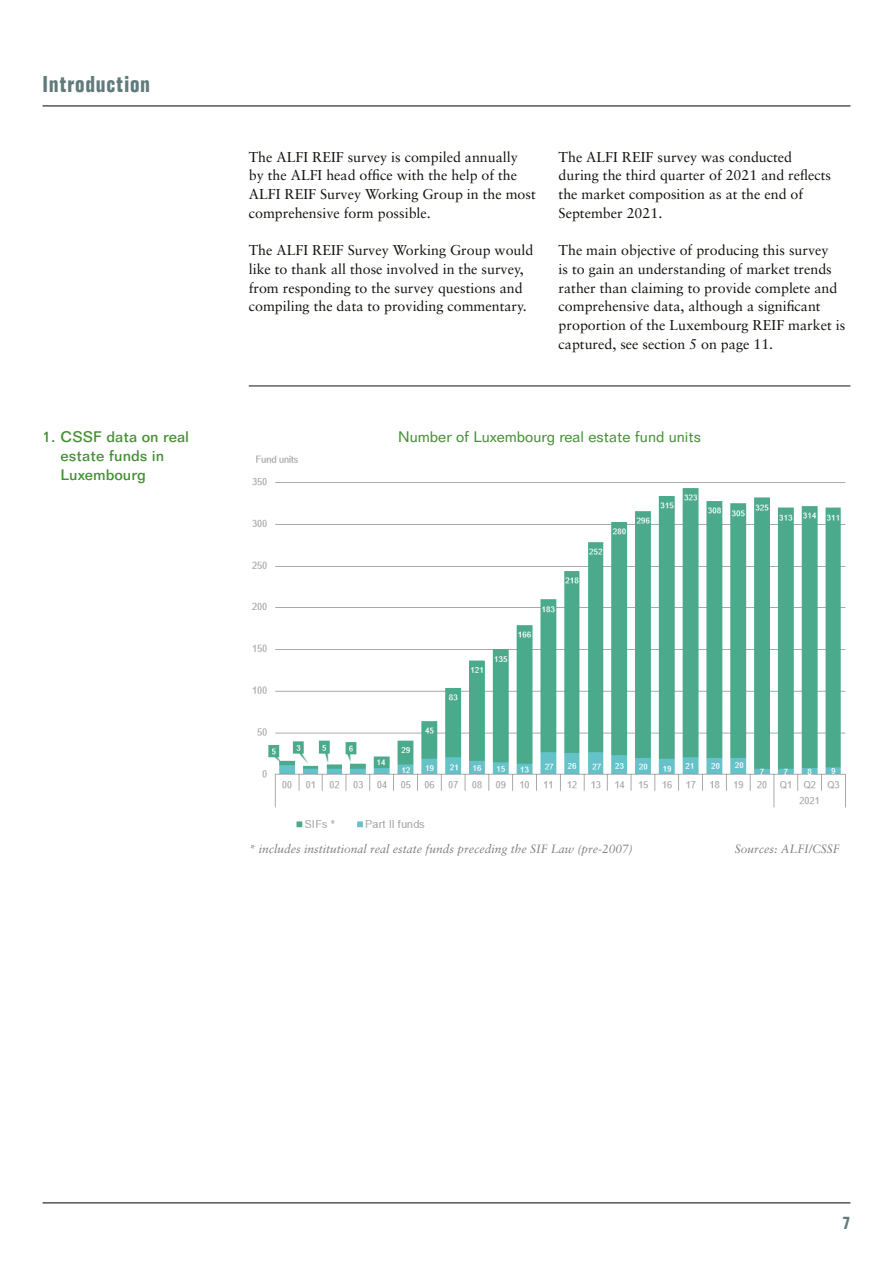
<style>
.page{position:relative;width:893px;height:1263px;background:#fff}
.page>*{position:absolute;margin:0;border:0;box-sizing:border-box;transform-origin:0 0}
.t1{font:700 condensed 22.5px "Folio BT";letter-spacing:.03em;color:#617a7b}
.t2{font:700 condensed 18px "Folio BT";color:#617a7b}
.t3{font:500 15px/18.8px "Folio BT";color:#448f34}
.t4{font:15px "Folio BT";color:#448f34}
.t5{font:14.25px/18.8px "Sabon";color:#12110c}
.t6{font:italic 12px "Sabon";color:#808080}
</style>
<div class="page">
<hr style="left:43px;top:1202px;width:807px;height:1px;background:#000">
<hr style="left:43px;top:106px;width:807px;height:1px;background:#000">
<hr style="left:249px;top:386px;width:601px;height:1px;background:#12110c">
<img style="left:252px;top:455px;width:594px;height:373px">
<h1 class="t1" style="left:43px;top:71px;width:109px">Introduction</h1>
<p class="t5" style="left:249px;top:147px;width:288px">The ALFI REIF survey is compiled annually by the ALFI head office with the help of the ALFI REIF Survey Working Group in the most comprehensive form possible.</p>
<p class="t5" style="left:249px;top:241px;width:286px">The ALFI REIF Survey Working Group would like to thank all those involved in the survey, from responding to the survey questions and compiling the data to providing commentary.</p>
<p class="t5" style="left:559px;top:147px;width:274px">The ALFI REIF survey was conducted during the third quarter of 2021 and reflects the market composition as at the end of September 2021.</p>
<p class="t5" style="left:559px;top:241px;width:288px">The main objective of producing this survey<br>is to gain an understanding of market trends rather than claiming to provide complete and comprehensive data, although a significant proportion of the Luxembourg REIF market is captured, see section 5 on page 11.</p>
<p class="t3" style="left:61px;top:427px;width:130px;text-indent:-18px">1. CSSF data on real estate funds in<br>Luxembourg</p>
<p class="t4" style="left:398px;top:428px;width:304px">Number of Luxembourg real estate fund units</p>
<p class="t6" style="left:249px;top:842px;width:386px">* includes institutional real estate funds preceding the SIF Law (pre-2007)</p>
<p class="t6" style="left:735px;top:842px;width:106px">Sources: ALFI/CSSF</p>
<p class="t2" style="left:843px;top:1211px;width:9px">7</p>
</div>
